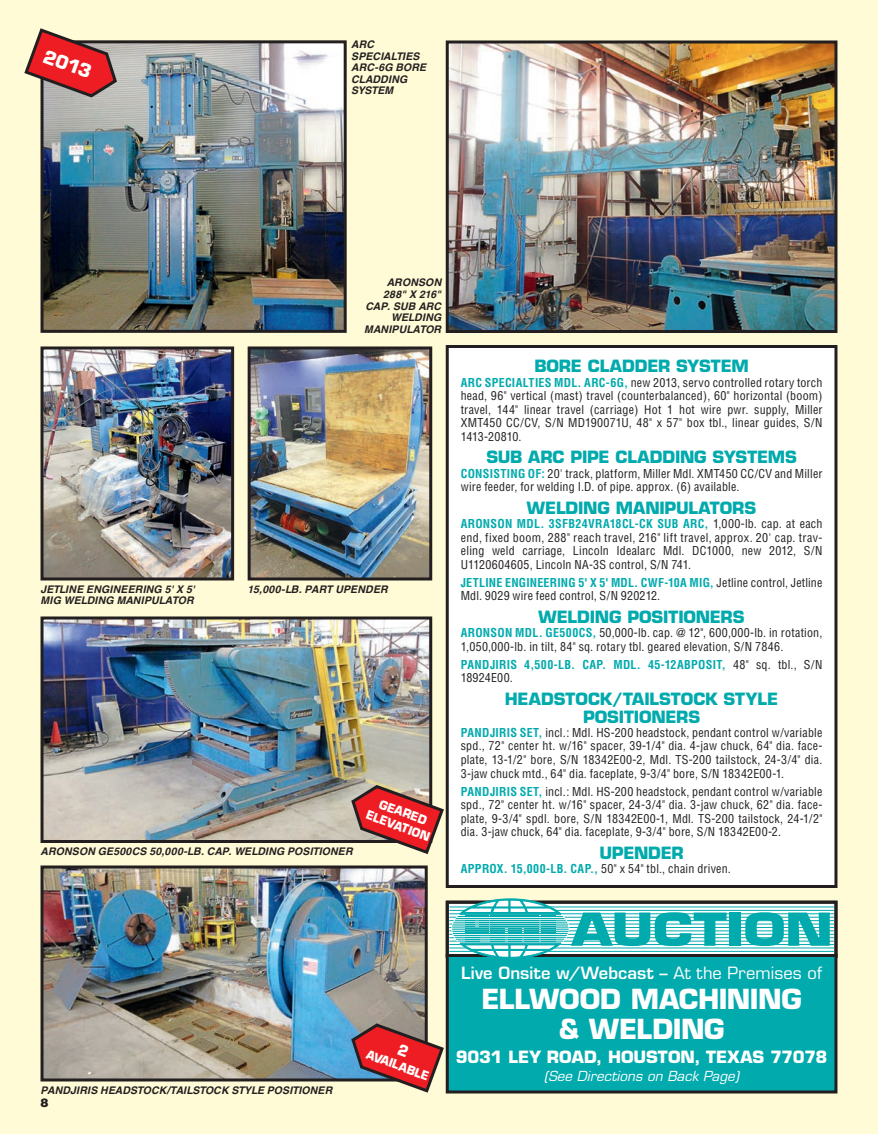
<style>
.page{position:relative;width:878px;height:1134px;background:#fffbd6}
.page>*{position:absolute;margin:0;border:0;box-sizing:border-box;transform-origin:0 0}
.t1{font:700 44.4px "Eurostile";letter-spacing:-.015em;color:#00aaad;scale:1.25 1}
.t2{font:700 27px/30px "Eurostile";letter-spacing:-.015em;color:#fff;text-align:center}
.FLAG-TYPE{font:700 18px "Eurostile";color:#fff}
.INV-HEAD{font:700 16.5px/18px "Eurostile";letter-spacing:-.01em;color:#00aaad;text-align:center}
.t3{font:600 16.5px "Eurostile";letter-spacing:.01em;color:#fff}
.t4{font:700 16.5px "Eurostile";letter-spacing:-.005em;color:#fff}
.t5{font:italic 13.5px "Eurostile";letter-spacing:.005em;color:#fff}
.INV-BODY{font:condensed 12px/13.5px "Helvetica";letter-spacing:.02em;color:#231f20;text-align:justify}
.INV-BODY-2{font:700 condensed 12px/13.5px "Helvetica";letter-spacing:.025em;color:#00aaad}
.FLAG-TYPE-2{font:700 12px/14.4px "Eurostile";color:#fff;text-align:center;scale:.95 1}
.t6{font:900 12px "Helvetica";color:#231f20}
.t7{font:italic 700 10.5px/11.6px "Helvetica";letter-spacing:.01em;color:#231f20}
.s1{font-weight:700;color:#00aaad}
.s2{font-weight:400;color:#231f20}
.s3{font-weight:400}
</style>
<div class="page">
<img style="left:44px;top:620px;width:384px;height:219px">
<div style="left:40px;top:616px;width:392px;height:227px;border:3px solid #231f20"></div>
<img style="left:44px;top:44px;width:298px;height:285px">
<div style="left:40px;top:40px;width:306px;height:293px;border:3px solid #231f20"></div>
<img style="left:44px;top:870px;width:380px;height:208px">
<div style="left:40px;top:866px;width:388px;height:216px;border:3px solid #231f20"></div>
<img style="left:450px;top:44px;width:383px;height:285px">
<div style="left:446px;top:40px;width:391px;height:293px;border:3px solid #231f20"></div>
<img style="left:252px;top:350px;width:176px;height:226px">
<div style="left:248px;top:346px;width:184px;height:234px;border:3px solid #231f20"></div>
<img style="left:44px;top:350px;width:186px;height:226px">
<div style="left:40px;top:346px;width:194px;height:234px;border:3px solid #231f20"></div>
<div style="left:447px;top:346px;width:389px;height:540px;background:#fff"></div>
<div style="left:446px;top:345px;width:391px;height:543px;border:3px solid #231f20"></div>
<svg style="left:569px;top:905px;width:264px;height:49px;background:#e2f5f5"></svg>
<hr style="left:449px;top:907px;width:384px;height:1px;background:#00aaad">
<hr style="left:449px;top:910px;width:384px;height:1px;background:#00aaad">
<hr style="left:449px;top:913px;width:384px;height:1px;background:#00aaad">
<hr style="left:449px;top:917px;width:384px;height:1px;background:#00aaad">
<hr style="left:449px;top:920px;width:384px;height:1px;background:#00aaad">
<hr style="left:449px;top:924px;width:384px;height:1px;background:#00aaad">
<hr style="left:449px;top:927px;width:384px;height:1px;background:#00aaad">
<hr style="left:449px;top:931px;width:384px;height:1px;background:#00aaad">
<hr style="left:449px;top:934px;width:384px;height:1px;background:#00aaad">
<hr style="left:449px;top:937px;width:384px;height:1px;background:#00aaad">
<hr style="left:449px;top:941px;width:384px;height:1px;background:#00aaad">
<hr style="left:449px;top:944px;width:384px;height:1px;background:#00aaad">
<hr style="left:449px;top:948px;width:384px;height:1px;background:#00aaad">
<hr style="left:449px;top:951px;width:384px;height:1px;background:#00aaad">
<div style="left:446px;top:901px;width:391px;height:57px;border:3px solid #231f20"></div>
<div style="left:447px;top:956px;width:389px;height:136px;background:#00aaad"></div>
<div style="left:446px;top:954px;width:391px;height:140px;border:3px solid #231f20"></div>
<svg style="left:450px;top:899px;width:119px;height:59px;background:#84c9ca"></svg>
<hr style="left:460px;top:943px;width:101px;height:1px;background:#00aaad">
<hr style="left:457px;top:916px;width:106px;height:1px;background:#00aaad">
<hr style="left:456px;top:918px;width:108px;height:1px;background:#00aaad">
<hr style="left:455px;top:920px;width:111px;height:1px;background:#00aaad">
<hr style="left:452px;top:928px;width:116px;height:1px;background:#00aaad">
<hr style="left:452px;top:929px;width:116px;height:1px;background:#00aaad">
<hr style="left:452px;top:931px;width:116px;height:1px;background:#00aaad">
<hr style="left:453px;top:935px;width:114px;height:1px;background:#00aaad">
<hr style="left:454px;top:937px;width:111px;height:1px;background:#00aaad">
<hr style="left:456px;top:939px;width:108px;height:1px;background:#00aaad">
<hr style="left:457px;top:941px;width:106px;height:1px;background:#00aaad">
<hr style="left:459px;top:914px;width:102px;height:1px;background:#00aaad">
<hr style="left:453px;top:922px;width:114px;height:1px;background:#00aaad">
<hr style="left:452px;top:924px;width:116px;height:1px;background:#00aaad">
<hr style="left:452px;top:926px;width:116px;height:1px;background:#00aaad">
<hr style="left:453px;top:933px;width:114px;height:1px;background:#00aaad">
<svg style="left:24px;top:28px;width:95px;height:72px"></svg>
<svg style="left:349px;top:782px;width:97px;height:74px"></svg>
<svg style="left:349px;top:1021px;width:97px;height:73px"></svg>
<p class="FLAG-TYPE" style="left:48px;top:45px;width:51px;rotate:20deg">2013</p>
<p class="t7" style="left:351px;top:38px;width:77px">ARC<br>SPECIALTIES<br>ARC-6G BORE<br>CLADDING<br>SYSTEM</p>
<p class="t7" style="left:364px;top:277px;width:78px;text-align:right">ARONSON<br>288" X 216"<br>CAP. SUB ARC<br>WELDING<br>MANIPULATOR</p>
<p class="t7" style="left:41px;top:583px;width:155px">JETLINE ENGINEERING 5' X 5'</p>
<p class="t7" style="left:248px;top:583px;width:142px">15,000-LB. PART UPENDER</p>
<p class="t7" style="left:41px;top:595px;width:155px">MIG WELDING MANIPULATOR</p>
<p class="t7" style="left:40px;top:845px;width:314px">ARONSON GE500CS 50,000-LB. CAP. WELDING POSITIONER</p>
<p class="FLAG-TYPE-2" style="left:374px;top:794px;width:72px;rotate:20deg">GEARED<br>ELEVATION</p>
<p class="t7" style="left:40px;top:1084px;width:293px">PANDJIRIS HEADSTOCK/TAILSTOCK STYLE POSITIONER</p>
<p class="t6" style="left:40px;top:1094px;width:10px">8</p>
<p class="FLAG-TYPE-2" style="left:369px;top:1047px;width:70px;rotate:20deg">AVAILABLE</p>
<p class="INV-HEAD" style="left:534px;top:357px;width:216px">BORE CLADDER SYSTEM</p>
<p class="INV-BODY" style="left:460px;top:375px;width:363px"><span class="s1">ARC SPECIALTIES MDL. ARC-6G,</span> new 2013, servo controlled rotary torch head, 96" vertical (mast) travel (counterbalanced), 60" horizontal (boom) travel, 144" linear travel (carriage) Hot 1 hot wire pwr. supply, Miller XMT450 CC/CV, S/N MD190071U, 48" x 57" box tbl., linear guides, S/N 1413-20810.</p>
<p class="INV-HEAD" style="left:486px;top:448px;width:312px">SUB ARC PIPE CLADDING SYSTEMS</p>
<p class="INV-BODY" style="left:460px;top:466px;width:363px"><span class="s1">CONSISTING OF:</span> 20' track, platform, Miller Mdl. XMT450 CC/CV and Miller wire feeder, for welding I.D. of pipe. approx. (6) available.</p>
<p class="INV-HEAD" style="left:527px;top:499px;width:231px">WELDING MANIPULATORS</p>
<p class="INV-BODY" style="left:460px;top:517px;width:363px"><span class="s1">ARONSON MDL. 3SFB24VRA18CL-CK SUB ARC,</span> 1,000-lb. cap. at each end, fixed boom, 288" reach travel, 216" lift travel, approx. 20' cap. trav&shy;eling weld carriage, Lincoln Idealarc Mdl. DC1000, new 2012, S/N U1120604605, Lincoln NA-3S control, S/N 741.</p>
<p class="INV-BODY" style="left:460px;top:575px;width:363px"><span class="s1">JETLINE ENGINEERING 5' X 5' MDL. CWF-10A MIG,</span> Jetline control, Jetline<br>Mdl. 9029 wire feed control, S/N 920212.</p>
<p class="INV-HEAD" style="left:538px;top:608px;width:207px">WELDING POSITIONERS</p>
<p class="INV-BODY" style="left:460px;top:626px;width:363px"><span class="s1">ARONSON MDL. GE500CS,</span> 50,000-lb. cap. @ 12", 600,000-lb. in rotation,<br>1,050,000-lb. in tilt, 84" sq. rotary tbl. geared elevation, S/N 7846.</p>
<p class="INV-BODY-2" style="left:460px;top:657px;width:363px">PANDJIRIS 4,500-LB. CAP. MDL. 45-12ABPOSIT, <span class="s2">48" sq. tbl., S/N<br>18924E00.</span></p>
<p class="INV-HEAD" style="left:505px;top:690px;width:275px">HEADSTOCK/TAILSTOCK STYLE<br>POSITIONERS</p>
<p class="INV-BODY" style="left:460px;top:726px;width:363px"><span class="s1">PANDJIRIS SET,</span> incl.: Mdl. HS-200 headstock, pendant control w/variable spd., 72" center ht. w/16" spacer, 39-1/4" dia. 4-jaw chuck, 64" dia. face&shy;plate, 13-1/2" bore, S/N 18342E00-2, Mdl. TS-200 tailstock, 24-3/4" dia.<br>3-jaw chuck mtd., 64" dia. faceplate, 9-3/4" bore, S/N 18342E00-1.</p>
<p class="INV-BODY" style="left:460px;top:784px;width:363px"><span class="s1">PANDJIRIS SET,</span> incl.: Mdl. HS-200 headstock, pendant control w/variable spd., 72" center ht. w/16" spacer, 24-3/4" dia. 3-jaw chuck, 62" dia. face&shy;plate, 9-3/4" spdl. bore, S/N 18342E00-1, Mdl. TS-200 tailstock, 24-1/2" dia. 3-jaw chuck, 64" dia. faceplate, 9-3/4" bore, S/N 18342E00-2.</p>
<p class="INV-HEAD" style="left:599px;top:844px;width:86px">UPENDER</p>
<p class="INV-BODY" style="left:460px;top:862px;width:271px"><span class="s1">APPROX. 15,000-LB. CAP.,</span> 50" x 54" tbl., chain driven.</p>
<p class="t1" style="left:571px;top:902px;width:211px">AUCTION</p>
<p class="t3" style="left:461px;top:963px;width:362px">Live Onsite w/Webcast – <span class="s3">At the Premises of</span></p>
<p class="t2" style="left:481px;top:984px;width:322px">ELLWOOD MACHINING &amp; WELDING</p>
<p class="t4" style="left:456px;top:1047px;width:373px">9031 LEY ROAD, HOUSTON, TEXAS 77078</p>
<p class="t5" style="left:544px;top:1068px;width:196px">(See Directions on Back Page)</p>
</div>
